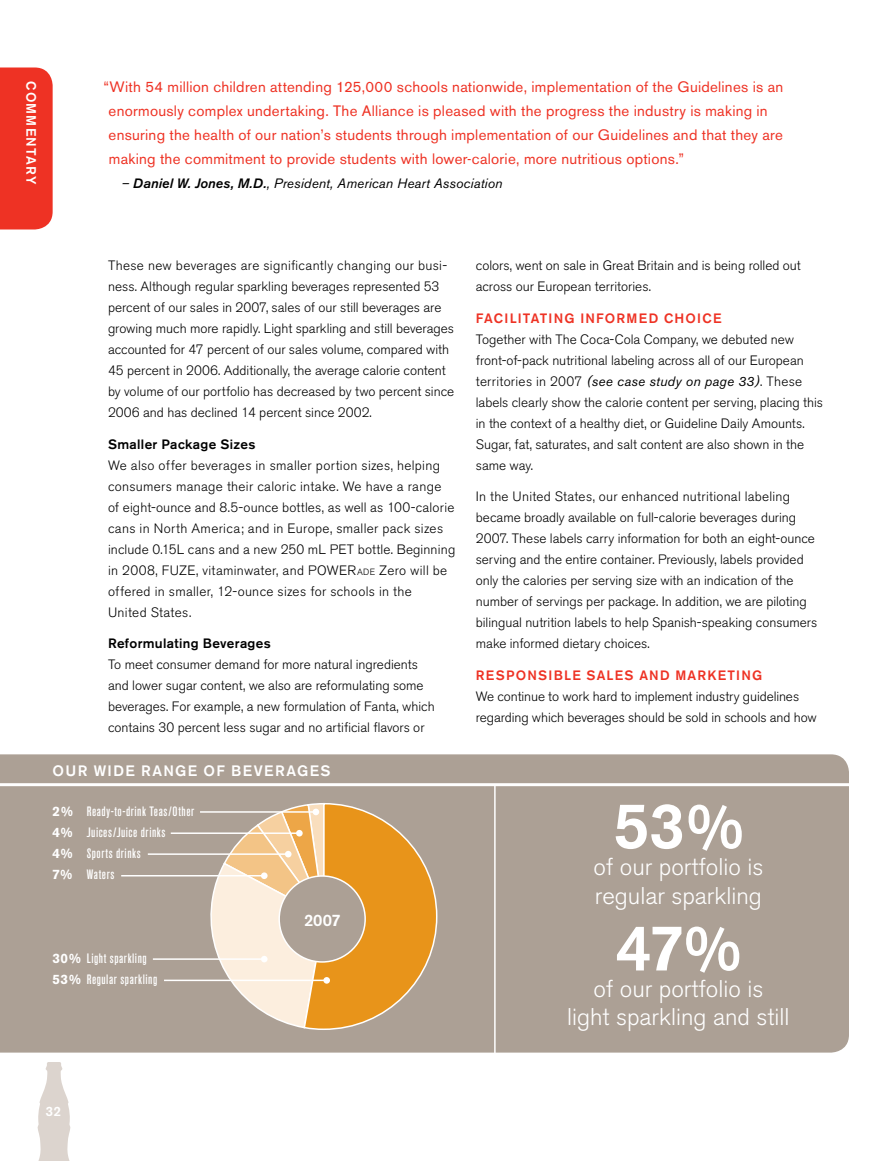
<style>
.page{position:relative;width:891px;height:1161px;background:#fff}
.page>*{position:absolute;margin:0;border:0;box-sizing:border-box;transform-origin:0 0}
.t1{font:500 64.5px/121.9px "Akzidenz Grotesk BE";color:#fff}
.t2{font:300 24px/28.8px "Akzidenz Grotesk BE";color:#fff}
.t3{font:500 16.5px "Akzidenz Grotesk BE";color:#fff}
.t4{font:15px/24px "Akzidenz Grotesk BE";letter-spacing:.02em;color:#ee3224}
.t5{font:500 15px "Akzidenz Grotesk BE";letter-spacing:.095em;color:#fff}
.t6{font:300 13.5px/21px "Akzidenz Grotesk BE";color:#000}
.t7{font:300 13.5px/21px "Akzidenz Grotesk BE";letter-spacing:.02em;color:#000}
.t8{font:500 condensed 13.5px/21px "Akzidenz Grotesk BE";letter-spacing:.04em;color:#fff}
.t9{font:italic 13.5px "Akzidenz Grotesk BE";letter-spacing:.01em;color:#000}
.t10{font:500 13.5px "Akzidenz Grotesk BE";letter-spacing:.09em;color:#ee3224}
.t11{font:500 13.5px "Akzidenz Grotesk BE";letter-spacing:.03em;color:#000}
.t12{font:500 13.5px "Akzidenz Grotesk BE";letter-spacing:.095em;color:#fff}
.t13{font:500 13.5px "Akzidenz Grotesk BE";letter-spacing:.065em;color:#ee3224}
.s1{font-weight:500}
.s2{font-size:9px}
.s3{font-weight:700;font-stretch:normal}
.s4{font-weight:400;font-style:italic}
</style>
<div class="page">
<svg style="left:37px;top:1062px;width:34px;height:99px"></svg>
<div style="left:0;top:754px;width:849px;height:299px;background:#aca095"></div>
<hr style="left:0;top:783px;width:858px;height:3px;background:#fff">
<hr style="left:494px;top:784px;width:2px;height:275px;background:#fff">
<div style="left:0;top:68px;width:53px;height:162px;background:#ee3224"></div>
<hr style="left:200px;top:811px;width:115px;height:2px;background:#fff">
<hr style="left:171px;top:832px;width:127px;height:2px;background:#fff">
<hr style="left:148px;top:853px;width:139px;height:2px;background:#fff">
<hr style="left:121px;top:875px;width:142px;height:2px;background:#fff">
<hr style="left:153px;top:958px;width:110px;height:2px;background:#fff">
<hr style="left:164px;top:980px;width:161px;height:1px;background:#fff">
<svg style="left:202px;top:802px;width:236px;height:229px;background:#d8b27d"></svg>
<div style="left:296px;top:830px;width:7px;height:7px;background:#fff;border-radius:50%"></div>
<div style="left:285px;top:851px;width:7px;height:6px;background:#fff;border-radius:50%"></div>
<div style="left:261px;top:872px;width:7px;height:7px;background:#fff;border-radius:50%"></div>
<div style="left:261px;top:956px;width:7px;height:6px;background:#fff;border-radius:50%"></div>
<div style="left:323px;top:977px;width:7px;height:7px;background:#fff;border-radius:50%"></div>
<p class="t12" style="left:40px;top:81px;width:103px;rotate:90deg">COMMENTARY</p>
<p class="t4" style="left:109px;top:75px;width:676px;text-indent:-5px">“With 54 million children attending 125,000 schools nationwide, implementation of the Guidelines is an enormously complex undertaking. The Alliance is pleased with the progress the industry is making in ensuring the health of our nation’s students through implementation of our Guidelines and that they are making the commitment to provide students with lower-calorie, more nutritious options.”</p>
<p class="t9" style="left:122px;top:175px;width:383px">– <span class="s1">Daniel W. Jones, M.D.</span>, President, American Heart Association</p>
<p class="t6" style="left:108px;top:255px;width:348px">These new beverages are significantly changing our busi&shy;ness. Although regular sparkling beverages represented 53 percent of our sales in 2007, sales of our still beverages are growing much more rapidly. Light sparkling and still beverages accounted for 47 percent of our sales volume, compared with 45 percent in 2006. Additionally, the average calorie content by volume of our portfolio has decreased by two percent since 2006 and has declined 14 percent since 2002.</p>
<p class="t11" style="left:108px;top:436px;width:149px">SMALLER PACKAGE SIZES</p>
<p class="t7" style="left:108px;top:455px;width:349px">We also offer beverages in smaller portion sizes, helping consumers manage their caloric intake. We have a range of eight-ounce and 8.5-ounce bottles, as well as 100-calorie cans in North America; and in Europe, smaller pack sizes include 0.15L cans and a new 250 mL PET bottle. Beginning in 2008, FUZE, vitaminwater, and Power</p>
<p class="t7" style="left:108px;top:560px;width:341px;text-indent:249px"><span class="s2">Ade</span> Zero will be offered in smaller, 12-ounce sizes for schools in the<br>United States.</p>
<p class="t11" style="left:108px;top:635px;width:164px">REFORMULATING BEVERAGES</p>
<p class="t6" style="left:108px;top:654px;width:328px">To meet consumer demand for more natural ingredients and lower sugar content, we also are reformulating some beverages. For example, a new formulation of Fanta, which contains 30 percent less sugar and no artificial flavors or</p>
<p class="t5" style="left:53px;top:762px;width:280px">OUR WIDE RANGE OF BEVERAGES</p>
<p class="t8" style="left:52px;top:801px;width:143px"><span class="s3">2%</span> Ready-to-drink Teas/Other<br><span class="s3">4%</span> Juices/Juice drinks<br><span class="s3">4%</span> Sports drinks<br><span class="s3">7%</span> Waters</p>
<p class="t8" style="left:52px;top:948px;width:106px"><span class="s3">30%</span> Light sparkling<br><span class="s3">53%</span> Regular sparkling</p>
<p class="t3" style="left:304px;top:910px;width:38px">2007</p>
<p class="t6" style="left:476px;top:255px;width:327px">colors, went on sale in Great Britain and is being rolled out across our European territories.</p>
<p class="t13" style="left:476px;top:310px;width:82px">FACI LI TATING</p>
<p class="t10" style="left:580px;top:310px;width:17px">INFORMED</p>
<p class="t10" style="left:664px;top:310px;width:21px">CHOICE</p>
<p class="t6" style="left:476px;top:329px;width:349px">Together with The Coca-Cola Company, we debuted new front-of-pack nutritional labeling across all of our European territories in 2007 <span class="s4">(see case study on page 33)</span>. These labels clearly show the calorie content per serving, placing this in the context of a healthy diet, or Guideline Daily Amounts.<br>Sugar, fat, saturates, and salt content are also shown in the same way.</p>
<p class="t6" style="left:476px;top:486px;width:343px">In the United States, our enhanced nutritional labeling became broadly available on full-calorie beverages during 2007. These labels carry information for both an eight-ounce serving and the entire container. Previously, labels provided only the calories per serving size with an indication of the number of servings per package. In addition, we are piloting bilingual nutrition labels to help Spanish-speaking consumers make informed dietary choices.</p>
<p class="t10" style="left:476px;top:667px;width:21px">RESPONSIB</p>
<p class="t10" style="left:564px;top:667px;width:182px">LE SALES AND MARKETING</p>
<p class="t6" style="left:476px;top:686px;width:342px">We continue to work hard to implement industry guidelines regarding which beverages should be sold in schools and how</p>
<h1 class="t1" style="left:613px;top:765px;width:132px">53%<br>47%</h1>
<h2 class="t2" style="left:593px;top:853px;width:172px">of our portfolio is regular sparkling</h2>
<h2 class="t2" style="left:567px;top:974px;width:224px;text-align:center">of our portfolio is<br>light sparkling and still</h2>
<p class="t12" style="left:46px;top:1103px;width:17px">32</p>
</div>
